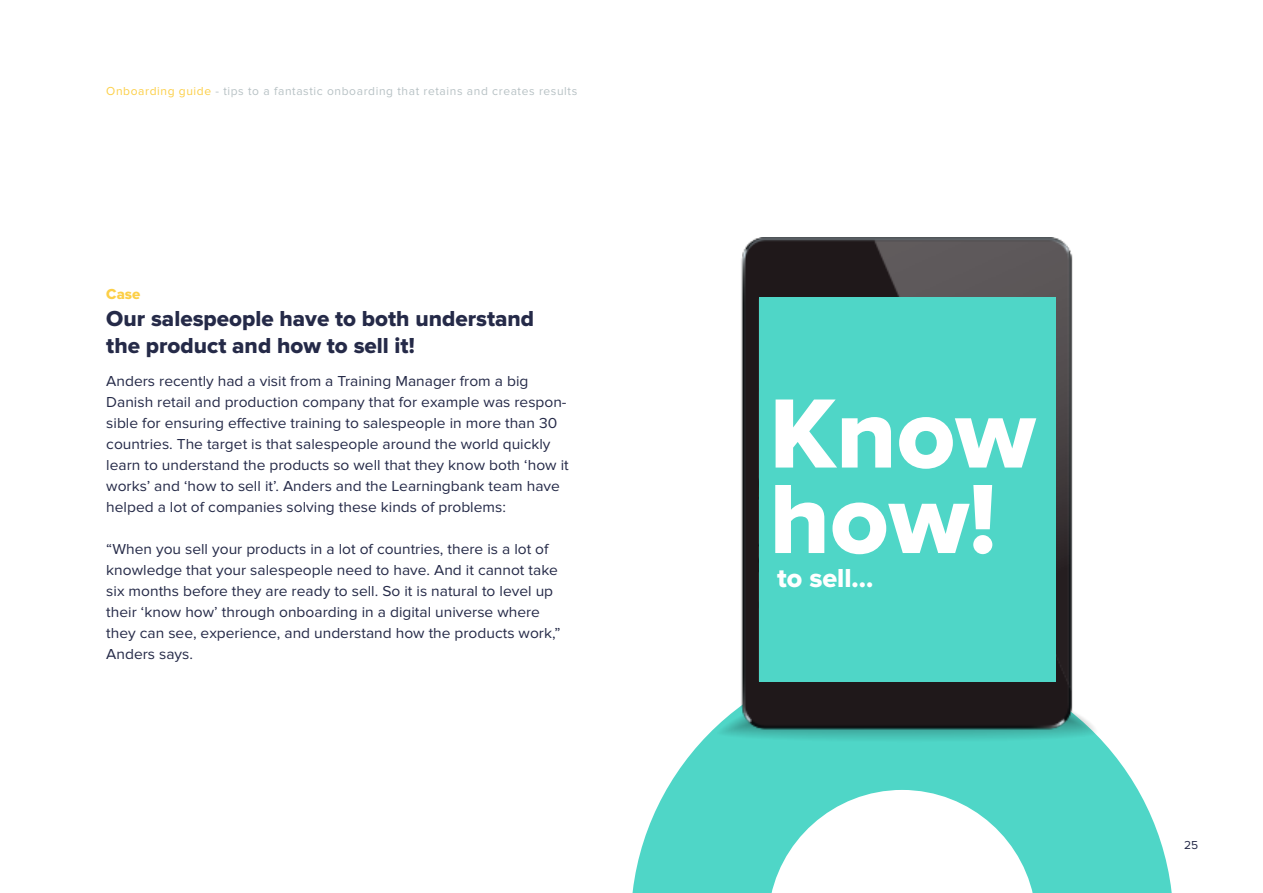
<style>
.page{position:relative;width:1263px;height:893px;background:#fff}
.page>*{position:absolute;margin:0;border:0;box-sizing:border-box;transform-origin:0 0}
.t1{font:102px/85.5px "Proxima Nova Extrabld";color:#fff}
.t2{font:27px "Proxima Nova Extrabld";color:#fff}
.t3{font:22.5px/27px "Proxima Nova Extrabld";color:#252a48}
.t4{font:15px/21px "Proxima Nova";color:#252a48;scale:1.04 1}
.t5{font:15px "Proxima Nova Extrabld";color:#fccf47}
.t6{font:12px "Proxima Nova";letter-spacing:.05em;color:#b8c2c5}
.t7{font:12px "Proxima Nova";color:#252a48}
.s1{color:#fccf47}
</style>
<div class="page">
<svg style="left:632px;top:726px;width:540px;height:167px;fill:#4fd6c7"></svg>
<img style="left:717px;top:237px;width:381px;height:506px">
<div style="left:759px;top:297px;width:297px;height:384px;background:#4fd6c7"></div>
<p class="t6" style="left:106px;top:84px;width:472px"><span class="s1">Onboarding guide</span> - tips to a fantastic onboarding that retains and creates results</p>
<p class="t5" style="left:106px;top:286px;width:36px">Case</p>
<h3 class="t3" style="left:106px;top:306px;width:429px">Our salespeople have to both understand the product and how to sell it!</h3>
<p class="t4" style="left:106px;top:371px;width:446px">Anders recently had a visit from a Training Manager from a big Danish retail and production company that for example was respon&shy;sible for ensuring effective training to salespeople in more than 30 countries. The target is that salespeople around the world quickly learn to understand the products so well that they know both ‘how it works’ and ‘how to sell it’. Anders and the Learningbank team have helped a lot of companies solving these kinds of problems:</p>
<p class="t4" style="left:106px;top:539px;width:438px">“When you sell your products in a lot of countries, there is a lot of knowledge that your salespeople need to have. And it cannot take six months before they are ready to sell. So it is natural to level up their ‘know how’ through onboarding in a digital universe where they can see, experience, and understand how the products work,” Anders says.</p>
<h1 class="t1" style="left:769px;top:393px;width:268px">Know how!</h1>
<h2 class="t2" style="left:777px;top:562px;width:98px">to sell...</h2>
<p class="t7" style="left:1184px;top:838px;width:16px">25</p>
</div>
